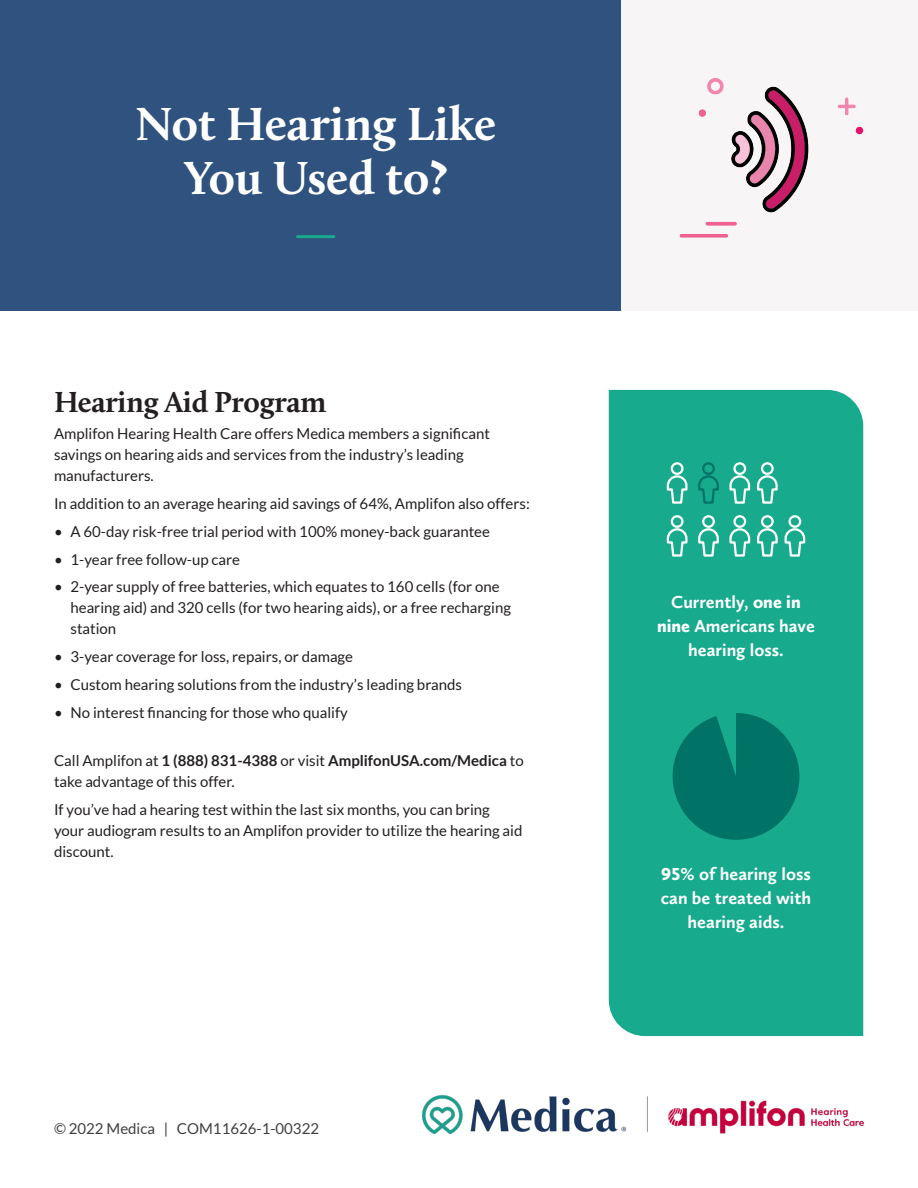
<style>
.page{position:relative;width:918px;height:1188px;background:#fff}
.page>*{position:absolute;margin:0;border:0;box-sizing:border-box;transform-origin:0 0}
.t1{font:700 48px/54px "Calluna";color:#fff;text-align:center}
.t2{font:700 30px "Calluna";letter-spacing:-.01em;color:#231f20}
.Text{font:700 18px/24px "Calluna Sans";color:#fff;text-align:center}
.Text-2{font:15px/21px "Lato";color:#231f20}
.Text-3{font:15px "Lato";color:#3e3e3f}
.s1{font-weight:700}
.s2{font-weight:900}
</style>
<div class="page">
<div style="left:621px;top:0;width:297px;height:310px;background:#f8f5f6"></div>
<div style="left:0;top:0;width:621px;height:310px;background:#2f527f"></div>
<hr style="left:298px;top:235px;width:36px;height:3px;background:#18aa8d">
<img style="left:679px;top:78px;width:185px;height:160px">
<img style="left:422px;top:1095px;width:441px;height:39px">
<div style="left:609px;top:390px;width:254px;height:646px;background:#18aa8d"></div>
<svg style="left:673px;top:713px;width:126px;height:127px;background:#06806f"></svg>
<svg style="left:666px;top:461px;width:23px;height:44px"></svg>
<svg style="left:697px;top:461px;width:23px;height:44px"></svg>
<svg style="left:666px;top:514px;width:23px;height:44px"></svg>
<svg style="left:697px;top:514px;width:23px;height:44px"></svg>
<svg style="left:728px;top:461px;width:51px;height:44px;background:#4bbca6"></svg>
<svg style="left:728px;top:514px;width:78px;height:44px;background:#4abca5"></svg>
<p class="t1" style="left:135px;top:96px;width:363px">Not Hearing Like<br>You Used to?</p>
<p class="t2" style="left:54px;top:383px;width:274px">Hearing Aid Program</p>
<p class="Text-2" style="left:54px;top:423px;width:437px">Amplifon Hearing Health Care offers Medica members a significant savings on hearing aids and services from the industry’s leading manufacturers.</p>
<p class="Text-2" style="left:54px;top:493px;width:477px">In addition to an average hearing aid savings of 64%, Amplifon also offers:</p>
<p class="Text-2" style="left:54px;top:521px;width:438px">• A 60-day risk-free trial period with 100% money-back guarantee</p>
<p class="Text-2" style="left:54px;top:549px;width:188px">• 1-year free follow-up care</p>
<p class="Text-2" style="left:70px;top:576px;width:442px;text-indent:-16px">• 2-year supply of free batteries, which equates to 160 cells (for one hearing aid) and 320 cells (for two hearing aids), or a free recharging station</p>
<p class="Text-2" style="left:54px;top:646px;width:301px">• 3-year coverage for loss, repairs, or damage</p>
<p class="Text-2" style="left:54px;top:674px;width:409px">• Custom hearing solutions from the industry’s leading brands</p>
<p class="Text-2" style="left:54px;top:702px;width:295px">• No interest financing for those who qualify</p>
<p class="Text-2" style="left:54px;top:750px;width:471px">Call Amplifon at <span class="s1">1 (888) 831-4388</span> or visit <span class="s1">AmplifonUSA.com/Medica</span> to take advantage of this offer.</p>
<p class="Text-2" style="left:54px;top:799px;width:470px">If you’ve had a hearing test within the last six months, you can bring your audiogram results to an Amplifon provider to utilize the hearing aid discount.</p>
<p class="Text-3" style="left:54px;top:1120px;width:267px">© 2022 Medica | COM11626-1-00322</p>
<p class="Text" style="left:657px;top:589px;width:159px">Currently, <span class="s2">one in nine</span> Americans have hearing loss.</p>
<p class="Text" style="left:661px;top:861px;width:152px"><span class="s2">95%</span> of hearing loss can be treated with hearing aids.</p>
</div>
